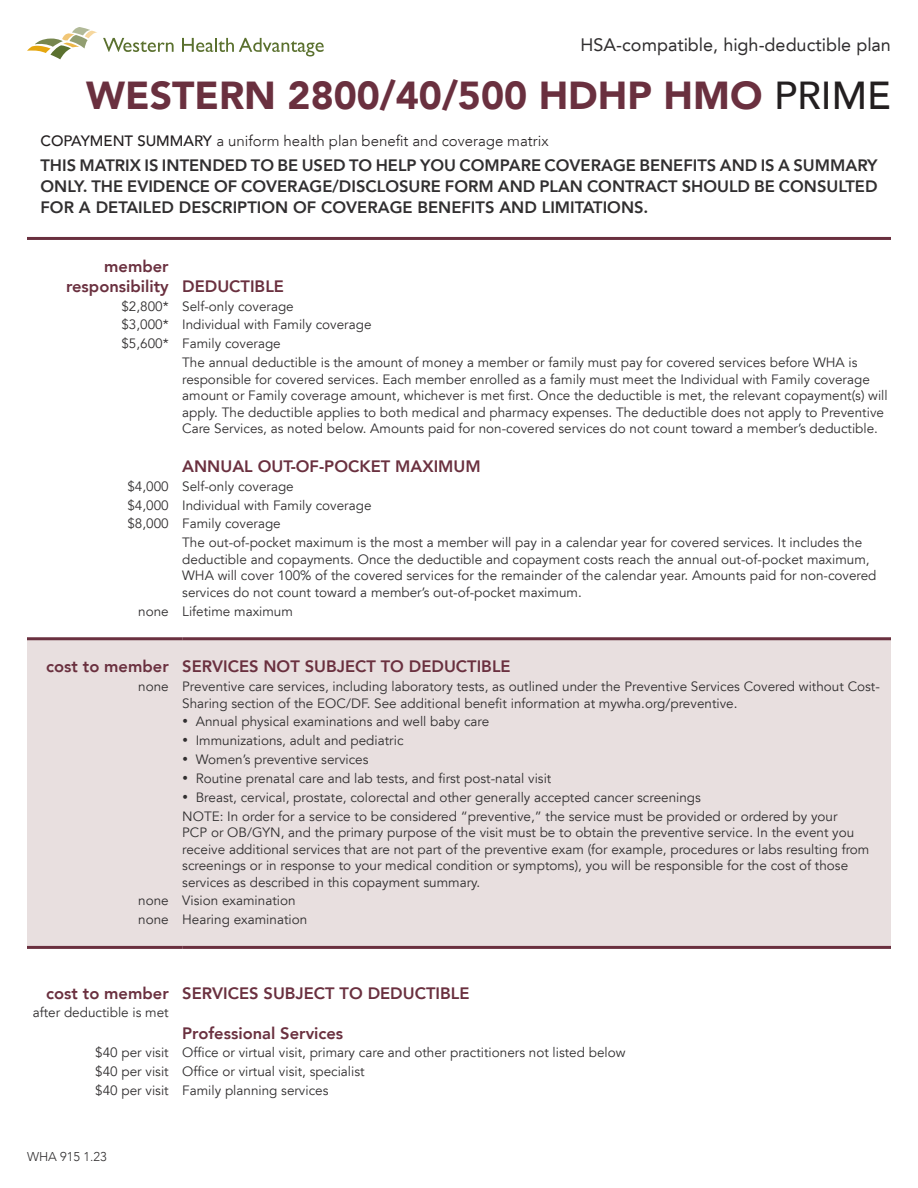
<style>
.page{position:relative;width:918px;height:1188px;background:#fff}
.page>*{position:absolute;margin:0;border:0;box-sizing:border-box;transform-origin:0 0}
.t1{font:900 39px "Avenir LT";color:#6a303f}
.t2{font:18px "Avenir LT";color:#312f30}
.t3{font:800 16.5px/21px "Avenir LT";color:#312f30;text-align:justify}
.CS_Subheads__Left_Al{font:800 16.5px "Avenir LT";color:#6a303f}
.CS_Subheads__Right_A{font:800 16.5px/19.5px "Avenir LT";color:#6a303f;text-align:right}
.t4{font:300 15px "Avenir LT";color:#231f20}
.CS_Text__Left_Align{font:13.5px/16.5px "Avenir LT";color:#312f30}
.CS_Text__Right_Align{font:13.5px "Avenir LT";color:#312f30}
.t5{font:300 12.75px "Avenir LT";color:#312f30}
.s1{font-weight:500;color:#231f20}
.s2{font-weight:500}
</style>
<div class="page">
<svg style="left:27px;top:27px;width:70px;height:32px"></svg>
<svg style="left:103px;top:38px;width:71px;height:14px"></svg>
<svg style="left:182px;top:38px;width:142px;height:18px"></svg>
<hr style="left:27px;top:237px;width:864px;height:3px;background:#6a303f">
<div style="left:27px;top:640px;width:864px;height:306px;background:#e8dfdf"></div>
<hr style="left:27px;top:946px;width:155px;height:3px;background:#6a303f">
<hr style="left:182px;top:946px;width:709px;height:3px;background:#6a303f">
<hr style="left:27px;top:637px;width:155px;height:3px;background:#6a303f">
<hr style="left:182px;top:637px;width:709px;height:3px;background:#6a303f">
<h2 class="t2" style="left:581px;top:34px;width:312px">HSA-compatible, high-deductible plan</h2>
<h1 class="t1" style="left:86px;top:72px;width:806px">WESTERN 2800/40/500 HDHP HMO <span class="s1">PRIME</span></h1>
<p class="t4" style="left:40px;top:132px;width:510px"><span class="s2">COPAYMENT SUMMARY</span> a uniform health plan benefit and coverage matrix</p>
<p class="t3" style="left:40px;top:154px;width:839px">THIS MATRIX IS INTENDED TO BE USED TO HELP YOU COMPARE COVERAGE BENEFITS AND IS A SUMMARY ONLY. THE EVIDENCE OF COVERAGE/DISCLOSURE FORM AND PLAN CONTRACT SHOULD BE CONSULTED FOR A DETAILED DESCRIPTION OF COVERAGE BENEFITS AND LIMITATIONS.</p>
<p class="CS_Subheads__Right_A" style="left:66px;top:257px;width:104px">member responsibility</p>
<p class="CS_Subheads__Left_Al" style="left:182px;top:276px;width:103px">DEDUCTIBLE</p>
<p class="CS_Text__Right_Align" style="left:121px;top:298px;width:49px">$2,800*</p>
<p class="CS_Text__Left_Align" style="left:182px;top:298px;width:113px">Self-only coverage</p>
<p class="CS_Text__Right_Align" style="left:121px;top:317px;width:49px">$3,000*</p>
<p class="CS_Text__Left_Align" style="left:182px;top:317px;width:191px">Individual with Family coverage</p>
<p class="CS_Text__Right_Align" style="left:121px;top:336px;width:49px">$5,600*</p>
<p class="CS_Text__Left_Align" style="left:182px;top:336px;width:100px">Family coverage</p>
<p class="CS_Text__Left_Align" style="left:182px;top:355px;width:707px">The annual deductible is the amount of money a member or family must pay for covered services before WHA is responsible for covered services. Each member enrolled as a family must meet the Individual with Family coverage amount or Family coverage amount, whichever is met first. Once the deductible is met, the relevant copayment(s) will apply. The deductible applies to both medical and pharmacy expenses. The deductible does not apply to Preventive Care Services, as noted below. Amounts paid for non-covered services do not count toward a member’s deductible.</p>
<p class="CS_Subheads__Left_Al" style="left:182px;top:456px;width:300px">ANNUAL OUT-OF-POCKET MAXIMUM</p>
<p class="CS_Text__Right_Align" style="left:127px;top:478px;width:43px">$4,000</p>
<p class="CS_Text__Left_Align" style="left:182px;top:478px;width:113px">Self-only coverage</p>
<p class="CS_Text__Right_Align" style="left:127px;top:497px;width:43px">$4,000</p>
<p class="CS_Text__Left_Align" style="left:182px;top:497px;width:191px">Individual with Family coverage</p>
<p class="CS_Text__Right_Align" style="left:127px;top:516px;width:43px">$8,000</p>
<p class="CS_Text__Left_Align" style="left:182px;top:516px;width:100px">Family coverage</p>
<p class="CS_Text__Left_Align" style="left:182px;top:535px;width:696px">The out-of-pocket maximum is the most a member will pay in a calendar year for covered services. It includes the deductible and copayments. Once the deductible and copayment costs reach the annual out-of-pocket maximum, WHA will cover 100% of the covered services for the remainder of the calendar year. Amounts paid for non-covered services do not count toward a member’s out-of-pocket maximum.</p>
<p class="CS_Text__Right_Align" style="left:138px;top:603px;width:32px">none</p>
<p class="CS_Text__Left_Align" style="left:182px;top:603px;width:112px">Lifetime maximum</p>
<p class="CS_Subheads__Right_A" style="left:46px;top:657px;width:124px">cost to member</p>
<p class="CS_Subheads__Left_Al" style="left:182px;top:657px;width:330px">SERVICES NOT SUBJECT TO DEDUCTIBLE</p>
<p class="CS_Text__Right_Align" style="left:138px;top:679px;width:32px">none</p>
<p class="CS_Text__Left_Align" style="left:182px;top:679px;width:699px">Preventive care services, including laboratory tests, as outlined under the Preventive Services Covered without Cost-<br>Sharing section of the EOC/DF. See additional benefit information at mywha.org/preventive.</p>
<p class="CS_Text__Left_Align" style="left:182px;top:714px;width:309px">• Annual physical examinations and well baby care</p>
<p class="CS_Text__Left_Align" style="left:182px;top:733px;width:223px">• Immunizations, adult and pediatric</p>
<p class="CS_Text__Left_Align" style="left:182px;top:752px;width:188px">• Women’s preventive services</p>
<p class="CS_Text__Left_Align" style="left:182px;top:770px;width:371px">• Routine prenatal care and lab tests, and first post-natal visit</p>
<p class="CS_Text__Left_Align" style="left:182px;top:789px;width:520px">• Breast, cervical, prostate, colorectal and other generally accepted cancer screenings</p>
<p class="CS_Text__Left_Align" style="left:182px;top:808px;width:689px">NOTE: In order for a service to be considered “preventive,” the service must be provided or ordered by your<br>PCP or OB/GYN, and the primary purpose of the visit must be to obtain the preventive service. In the event you receive additional services that are not part of the preventive exam (for example, procedures or labs resulting from screenings or in response to your medical condition or symptoms), you will be responsible for the cost of those services as described in this copayment summary.</p>
<p class="CS_Text__Right_Align" style="left:138px;top:893px;width:32px">none</p>
<p class="CS_Text__Left_Align" style="left:182px;top:893px;width:115px">Vision examination</p>
<p class="CS_Text__Right_Align" style="left:138px;top:912px;width:32px">none</p>
<p class="CS_Text__Left_Align" style="left:182px;top:912px;width:126px">Hearing examination</p>
<p class="CS_Subheads__Right_A" style="left:46px;top:983px;width:124px">cost to member</p>
<p class="CS_Subheads__Left_Al" style="left:182px;top:983px;width:289px">SERVICES SUBJECT TO DEDUCTIBLE</p>
<p class="CS_Text__Right_Align" style="left:33px;top:1005px;width:137px">after deductible is met</p>
<p class="CS_Subheads__Left_Al" style="left:182px;top:1023px;width:163px">Professional Services</p>
<p class="CS_Text__Right_Align" style="left:95px;top:1045px;width:75px">$40 per visit</p>
<p class="CS_Text__Left_Align" style="left:182px;top:1045px;width:445px">Office or virtual visit, primary care and other practitioners not listed below</p>
<p class="CS_Text__Right_Align" style="left:95px;top:1064px;width:75px">$40 per visit</p>
<p class="CS_Text__Left_Align" style="left:182px;top:1064px;width:184px">Office or virtual visit, specialist</p>
<p class="CS_Text__Right_Align" style="left:95px;top:1083px;width:75px">$40 per visit</p>
<p class="CS_Text__Left_Align" style="left:182px;top:1083px;width:148px">Family planning services</p>
<p class="t5" style="left:27px;top:1149px;width:81px">WHA 915 1.23</p>
</div>
